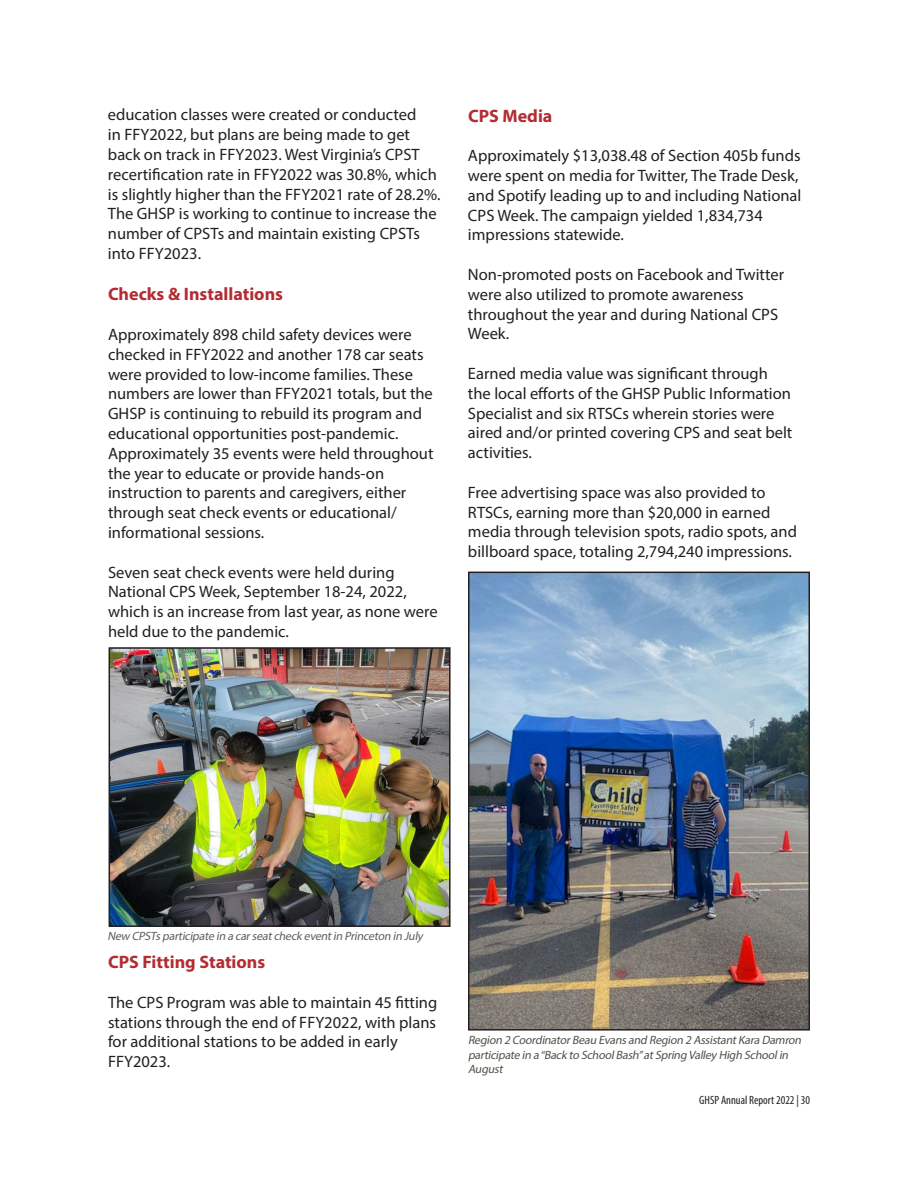
<style>
.page{position:relative;width:918px;height:1188px;background:#fff}
.page>*{position:absolute;margin:0;border:0;box-sizing:border-box;transform-origin:0 0}
.t1{font:700 18px "Myriad Pro";color:#b32c32}
.t2{font:16.5px/19.8px "Myriad Pro";color:#231f20}
.t3{font:italic 12px/14.4px "Myriad Pro";color:#505349}
.t4{font:italic 12px "Myriad Pro";color:#5a615a}
.t5{font:condensed 12px "Myriad Pro";color:#231f20}
</style>
<div class="page">
<img style="left:112px;top:650px;width:336px;height:274px">
<div style="left:109px;top:647px;width:342px;height:280px;border:2px solid #231f20"></div>
<img style="left:471px;top:575px;width:336px;height:453px">
<div style="left:468px;top:572px;width:342px;height:459px;border:2px solid #231f20"></div>
<p class="t2" style="left:108px;top:105px;width:334px">education classes were created or conducted<br>in FFY2022, but plans are being made to get back on track in FFY2023. West Virginia’s CPST recertifcation rate in FFY2022 was 30.8%, which is slightly higher than the FFY2021 rate of 28.2%.<br>The GHSP is working to continue to increase the number of CPSTs and maintain existing CPSTs into FFY2023.</p>
<p class="t1" style="left:108px;top:283px;width:177px">Checks &amp; Installations</p>
<p class="t2" style="left:108px;top:324px;width:327px">Approximately 898 child safety devices were checked in FFY2022 and another 178 car seats were provided to low-income families. These numbers are lower than FFY2021 totals, but the GHSP is continuing to rebuild its program and educational opportunities post-pandemic.<br>Approximately 35 events were held throughout the year to educate or provide hands-on instruction to parents and caregivers, either through seat check events or educational/ informational sessions.</p>
<p class="t2" style="left:108px;top:562px;width:331px">Seven seat check events were held during National CPS Week, September 18-24, 2022, which is an increase from last year, as none were held due to the pandemic.</p>
<p class="t1" style="left:468px;top:104px;width:86px">CPS Media</p>
<p class="t2" style="left:468px;top:145px;width:335px">Approximately $13,038.48 of Section 405b funds were spent on media for Twitter, The Trade Desk, and Spotify leading up to and including National CPS Week. The campaign yielded 1,834,734 impressions statewide.</p>
<p class="t2" style="left:468px;top:264px;width:318px">Non-promoted posts on Facebook and Twitter were also utilized to promote awareness throughout the year and during National CPS Week.</p>
<p class="t2" style="left:468px;top:363px;width:326px">Earned media value was signifcant through the local eforts of the GHSP Public Information Specialist and six RTSCs wherein stories were aired and/or printed covering CPS and seat belt activities.</p>
<p class="t2" style="left:468px;top:482px;width:331px">Free advertising space was also provided to RTSCs, earning more than $20,000 in earned media through television spots, radio spots, and billboard space, totaling 2,794,240 impressions.</p>
<p class="t4" style="left:107px;top:929px;width:320px">New CPSTsparticipate in a carseatcheck eventin Princeton in July</p>
<p class="t1" style="left:108px;top:950px;width:159px">CPS Fitting Stations</p>
<p class="t2" style="left:108px;top:992px;width:331px">The CPS Program was able to maintain 45 ftting stations through the end of FFY2022, with plans for additional stations to be added in early FFY2023.</p>
<p class="t3" style="left:468px;top:1033px;width:337px">Region 2 CoordinatorBeau Evansand Region 2 AssistantKara Damron participate in a “Back to SchoolBash”atSpring Valley High Schoolin<br>August</p>
<p class="t5" style="left:699px;top:1093px;width:112px">GHSP Annual Report 2022 | 30</p>
</div>
